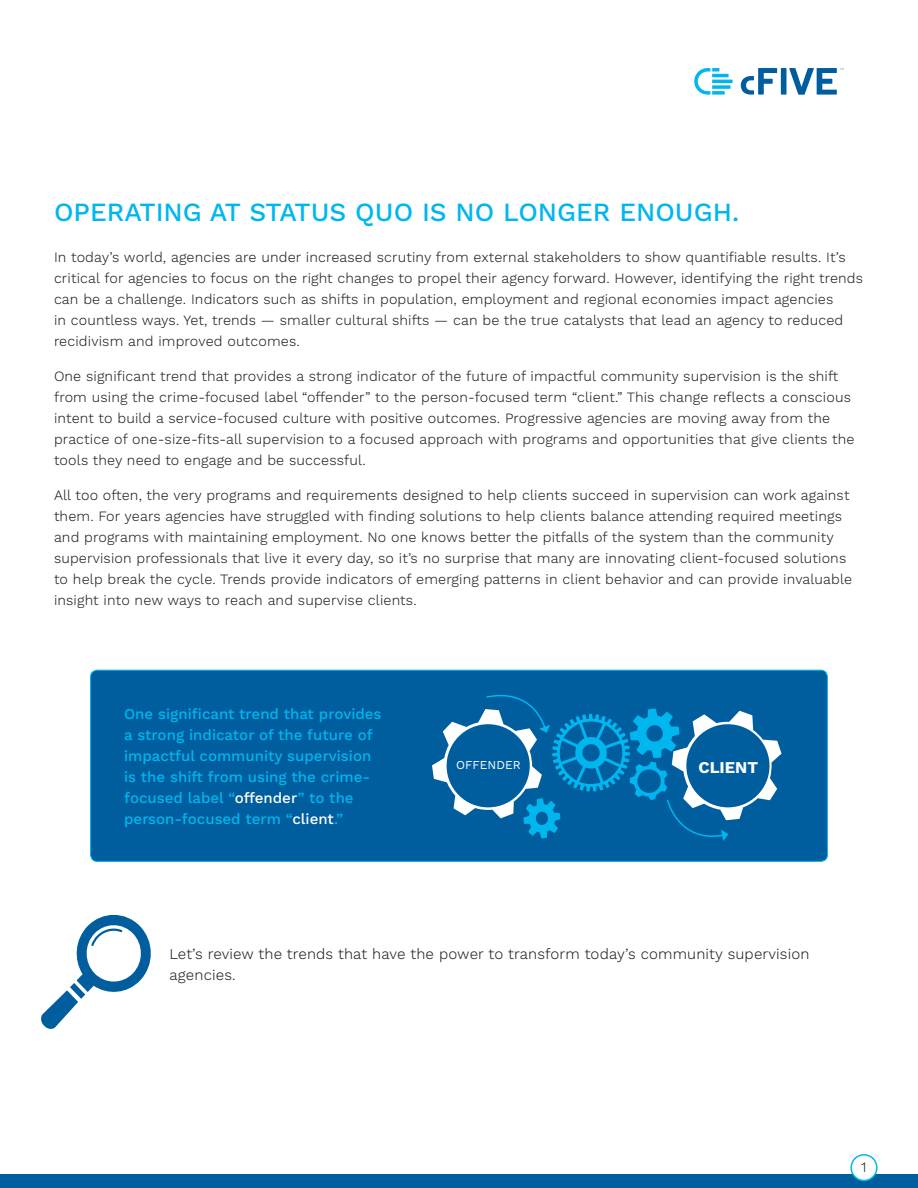
<style>
.page{position:relative;width:918px;height:1188px;background:#fff}
.page>*{position:absolute;margin:0;border:0;box-sizing:border-box;transform-origin:0 0}
.t1{font:500 26.25px "Work Sans";color:#00b6ef}
.t2{font:700 16.5px "Work Sans";color:#fff}
.t3{font:500 15px/21px "Work Sans";color:#00b6ef}
.t4{font:300 15px/21px "Work Sans";letter-spacing:.01em;color:#231f20}
.t5{font:300 14.25px/21px "Work Sans";letter-spacing:.01em;color:#231f20}
.t6{font:12px "Work Sans";color:#fff}
.s1{color:#fff}
</style>
<div class="page">
<svg style="left:694px;top:68px;width:39px;height:27px"></svg>
<div style="left:781px;top:68px;width:6px;height:27px;background:#005e9e"></div>
<svg style="left:741px;top:68px;width:36px;height:27px"></svg>
<svg style="left:789px;top:68px;width:55px;height:27px"></svg>
<div style="left:91px;top:670px;width:736px;height:191px;background:#005e9e;border-radius:7px"></div>
<div style="left:90px;top:670px;width:738px;height:192px;border:1px solid #00b6ef;border-radius:7px"></div>
<div style="left:0;top:1174px;width:918px;height:14px;background:#005e9e"></div>
<div style="left:851px;top:1155px;width:26px;height:25px;background:#fff;border-radius:50%"></div>
<div style="left:850px;top:1154px;width:28px;height:27px;border:2px solid #00b6ef;border-radius:50%"></div>
<svg style="left:432px;top:694px;width:350px;height:147px"></svg>
<svg style="left:41px;top:915px;width:110px;height:114px"></svg>
<h1 class="t1" style="left:54px;top:196px;width:687px">OPERATING AT STATUS QUO IS NO LONGER ENOUGH.</h1>
<p class="t5" style="left:54px;top:248px;width:811px">In today’s world, agencies are under increased scrutiny from external stakeholders to show quantifiable results. It’s critical for agencies to focus on the right changes to propel their agency forward. However, identifying the right trends can be a challenge. Indicators such as shifts in population, employment and regional economies impact agencies<br>in countless ways. Yet, trends — smaller cultural shifts — can be the true catalysts that lead an agency to reduced recidivism and improved outcomes.</p>
<p class="t5" style="left:54px;top:366px;width:802px">One significant trend that provides a strong indicator of the future of impactful community supervision is the shift from using the crime-focused label “offender” to the person-focused term “client.” This change reflects a conscious intent to build a service-focused culture with positive outcomes. Progressive agencies are moving away from the practice of one-size-fits-all supervision to a focused approach with programs and opportunities that give clients the tools they need to engage and be successful.</p>
<p class="t5" style="left:54px;top:485px;width:800px">All too often, the very programs and requirements designed to help clients succeed in supervision can work against them. For years agencies have struggled with finding solutions to help clients balance attending required meetings and programs with maintaining employment. No one knows better the pitfalls of the system than the community supervision professionals that live it every day, so it’s no surprise that many are innovating client-focused solutions to help break the cycle. Trends provide indicators of emerging patterns in client behavior and can provide invaluable insight into new ways to reach and supervise clients.</p>
<p class="t3" style="left:124px;top:704px;width:259px">One significant trend that provides a strong indicator of the future of impactful community supervision is the shift from using the crime&shy;focused label “<span class="s1">offender</span>” to the person-focused term “<span class="s1">client</span>.”</p>
<p class="t6" style="left:456px;top:758px;width:66px">OFFENDER</p>
<p class="t2" style="left:698px;top:757px;width:61px">CLIENT</p>
<p class="t4" style="left:170px;top:945px;width:642px">Let’s review the trends that have the power to transform today’s community supervision agencies.</p>
<p class="t5" style="left:861px;top:1158px;width:7px">1</p>
</div>
